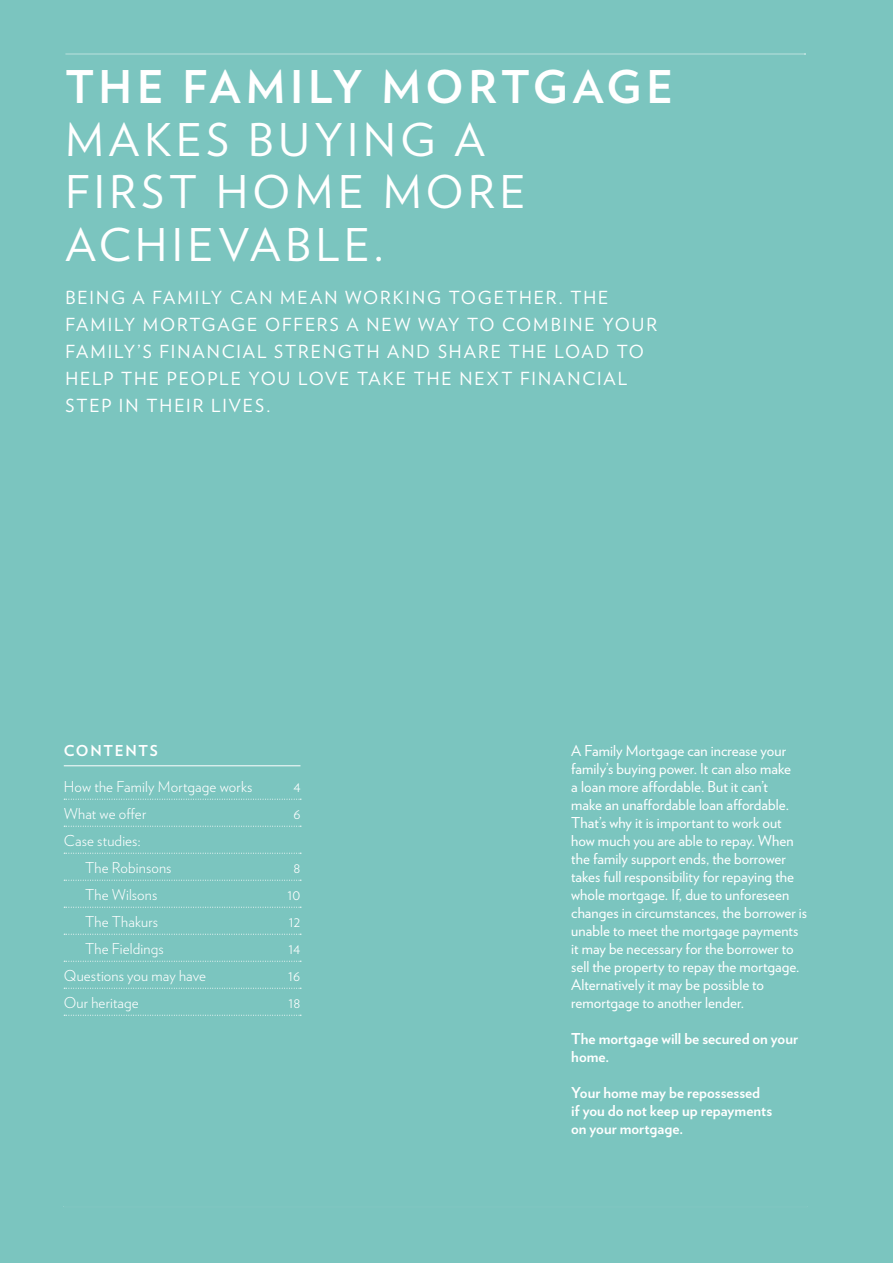
<style>
.page{position:relative;width:893px;height:1263px;background:#7bc5bf}
.page>*{position:absolute;margin:0;border:0;box-sizing:border-box;transform-origin:0 0}
.t1{font:45px/52.5px "Verlag";letter-spacing:.105em;color:#fff}
.t2{font:700 45px "Verlag";letter-spacing:.1em;color:#fff}
.t3{font:18px/27px "Verlag";letter-spacing:.11em;color:#fff}
.t4{font:15px/18px "Verlag";color:#fff}
.t5{font:300 15px/27px "Verlag";letter-spacing:.01em;color:#fff}
.t6{font:700 15px/18px "Verlag";color:#fff}
.t7{font:700 15px "Verlag";letter-spacing:.11em;color:#fff}
</style>
<div class="page">
<hr style="left:65px;top:54px;width:741px;height:1px;background:#fff">
<hr style="left:64px;top:765px;width:236px;height:1px;background:#fff">
<svg style="left:64px;top:799px;width:237px;height:1px"></svg>
<svg style="left:64px;top:826px;width:237px;height:1px"></svg>
<svg style="left:64px;top:853px;width:237px;height:1px"></svg>
<svg style="left:64px;top:880px;width:237px;height:1px"></svg>
<svg style="left:64px;top:907px;width:237px;height:1px"></svg>
<svg style="left:64px;top:934px;width:237px;height:1px"></svg>
<svg style="left:64px;top:961px;width:237px;height:1px"></svg>
<svg style="left:64px;top:988px;width:237px;height:1px"></svg>
<svg style="left:64px;top:1015px;width:237px;height:1px"></svg>
<hr style="left:64px;top:54px;width:740px;height:1px;background:#7bc5bf">
<h1 class="t2" style="left:65px;top:52px;width:609px">THE FAMILY MORTGAGE</h1>
<h1 class="t1" style="left:65px;top:111px;width:462px">MAKES BUYING A<br>FIRST HOME MORE<br>ACHIEVABLE.</h1>
<p class="t3" style="left:65px;top:283px;width:593px">BEING A FAMILY CAN MEAN WORKING TOGETHER. THE FAMILY MORTGAGE OFFERS A NEW WAY TO COMBINE YOUR FAMILY’S FINANCIAL STRENGTH AND SHARE THE LOAD TO HELP THE PEOPLE YOU LOVE TAKE THE NEXT FINANCIAL STEP IN THEIR LIVES.</p>
<p class="t7" style="left:64px;top:739px;width:96px">CONTENTS</p>
<p class="t5" style="left:64px;top:773px;width:190px">How the Family Mortgage works</p>
<p class="t5" style="left:293px;top:773px;width:9px">4</p>
<p class="t5" style="left:64px;top:800px;width:84px">What we offer</p>
<p class="t5" style="left:293px;top:800px;width:9px">6</p>
<p class="t5" style="left:85px;top:827px;width:88px;text-indent:-21px">Case studies:<br>The Robinsons</p>
<p class="t5" style="left:294px;top:854px;width:8px">8</p>
<p class="t5" style="left:85px;top:881px;width:74px">The Wilsons</p>
<p class="t5" style="left:287px;top:881px;width:14px">10</p>
<p class="t5" style="left:85px;top:908px;width:75px">The Thakurs</p>
<p class="t5" style="left:289px;top:908px;width:13px">12</p>
<p class="t5" style="left:85px;top:935px;width:80px">The Fieldings</p>
<p class="t5" style="left:288px;top:935px;width:14px">14</p>
<p class="t5" style="left:64px;top:962px;width:144px">Questions you may have</p>
<p class="t5" style="left:288px;top:962px;width:14px">16</p>
<p class="t5" style="left:64px;top:989px;width:77px">Our heritage</p>
<p class="t5" style="left:288px;top:989px;width:14px">18</p>
<p class="t4" style="left:571px;top:741px;width:237px">A Family Mortgage can increase your family’s buying power. It can also make<br>a loan more affordable. But it can’t<br>make an unaffordable loan affordable.<br>That’s why it is important to work out how much you are able to repay. When the family support ends, the borrower takes full responsibility for repaying the whole mortgage. If, due to unforeseen changes in circumstances, the borrower is unable to meet the mortgage payments it may be necessary for the borrower to sell the property to repay the mortgage.<br>Alternatively it may be possible to remortgage to another lender.</p>
<p class="t6" style="left:571px;top:1029px;width:228px">The mortgage will be secured on your home.</p>
<p class="t6" style="left:571px;top:1083px;width:202px">Your home may be repossessed if you do not keep up repayments on your mortgage.</p>
</div>
